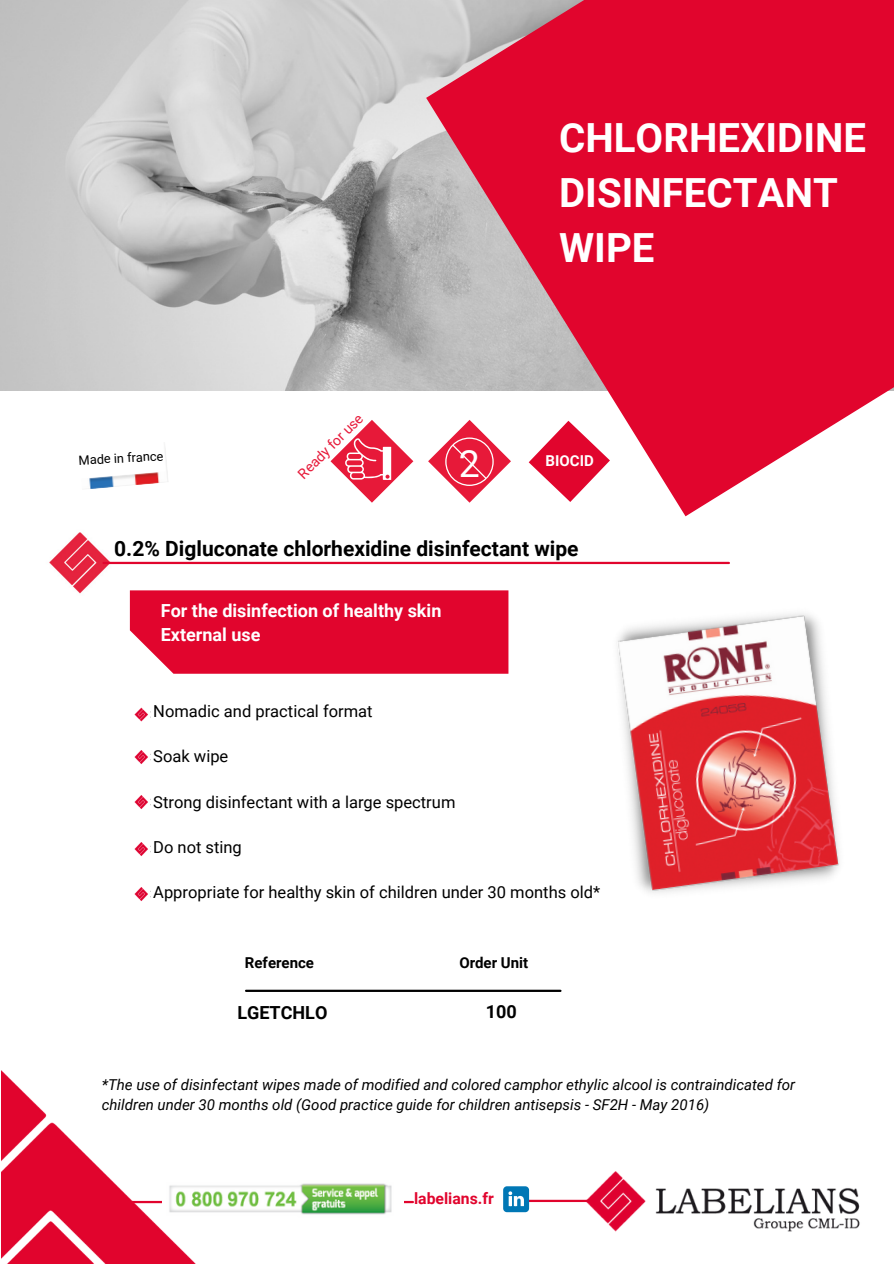
<style>
.page{position:relative;width:894px;height:1264px;background:#fff}
.page>*{position:absolute;margin:0;border:0;box-sizing:border-box;transform-origin:0 0}
.t1{font:700 40.2px/55.2px "Roboto";color:#fff}
.t2{font:37.5px "Roboto";color:#fff}
.t3{font:700 21px "Roboto";color:#000}
.t4{font:700 18px "Roboto";color:#fff}
.t5{font:700 18px "Roboto";color:#000}
.t6{font:16.5px "Roboto";color:#000}
.t7{font:700 15.75px "Roboto";color:#e1042d}
.t8{font:italic 15px/20.2px "Roboto";color:#000}
.t9{font:700 15px "Roboto";color:#000}
.t10{font:700 15px "Roboto";color:#fff}
.t11{font:14.1px "Roboto";color:#e71939}
.t12{font:12.75px "Roboto";color:#000}
</style>
<div class="page">
<img style="left:0;top:0;width:426px;height:391px">
<svg style="left:426px;top:0;width:467px;height:516px;background:#df3f5c"></svg>
<img style="left:49px;top:531px;width:70px;height:63px">
<hr style="left:103px;top:562px;width:625px;height:2px;background:#e1052d">
<div style="left:130px;top:590px;width:378px;height:83px;background:#e1052d"></div>
<svg style="left:528px;top:421px;width:81px;height:81px"></svg>
<svg style="left:428px;top:420px;width:83px;height:82px"></svg>
<svg style="left:330px;top:420px;width:83px;height:82px"></svg>
<img style="left:89px;top:448px;width:79px;height:41px">
<svg style="left:89px;top:448px;width:76px;height:31px"></svg>
<img style="left:1px;top:1070px;width:194px;height:193px">
<hr style="left:129px;top:1200px;width:284px;height:3px;background:#e1042d">
<img style="left:163px;top:1179px;width:240px;height:39px">
<hr style="left:509px;top:1199px;width:79px;height:2px;background:#e1042d">
<svg style="left:503px;top:1186px;width:26px;height:26px"></svg>
<img style="left:561px;top:1171px;width:299px;height:61px">
<hr style="left:246px;top:989px;width:314px;height:2px;background:#000">
<img style="left:617px;top:613px;width:223px;height:280px">
<img style="left:134px;top:750px;width:14px;height:14px">
<img style="left:134px;top:707px;width:14px;height:15px">
<img style="left:134px;top:795px;width:14px;height:14px">
<img style="left:134px;top:842px;width:14px;height:14px">
<img style="left:134px;top:887px;width:14px;height:14px">
<p class="t12" style="left:78px;top:453px;width:86px;rotate:-3deg">Made in france</p>
<p class="t11" style="left:294px;top:470px;width:87px;rotate:-45deg">Ready for use</p>
<p class="t1" style="left:559px;top:110px;width:308px">CHLORHEXIDINE<br>DISINFECTANT<br>WIPE</p>
<p class="t2" style="left:458px;top:442px;width:23px">2</p>
<p class="t10" style="left:545px;top:452px;width:50px">BIOCID</p>
<p class="t3" style="left:114px;top:536px;width:465px">0.2% Digluconate chlorhexidine disinfectant wipe</p>
<p class="t4" style="left:161px;top:600px;width:282px">For the disinfection of healthy skin</p>
<p class="t4" style="left:161px;top:624px;width:101px">External use</p>
<p class="t6" style="left:153px;top:702px;width:221px">Nomadic and practical format</p>
<p class="t6" style="left:153px;top:747px;width:77px">Soak wipe</p>
<p class="t6" style="left:153px;top:792px;width:303px">Strong disinfectant with a large spectrum</p>
<p class="t6" style="left:153px;top:837px;width:90px">Do not sting</p>
<p class="t6" style="left:153px;top:882px;width:448px">Appropriate for healthy skin of children under 30 months old*</p>
<p class="t9" style="left:245px;top:954px;width:71px">Reference</p>
<p class="t9" style="left:459px;top:954px;width:70px">Order Unit</p>
<p class="t5" style="left:237px;top:1002px;width:91px">LGETCHLO</p>
<p class="t5" style="left:485px;top:1001px;width:32px">100</p>
<p class="t8" style="left:102px;top:1074px;width:694px">*The use of disinfectant wipes made of modified and colored camphor ethylic alcool is contraindicated for children under 30 months old (Good practice guide for children antisepsis - SF2H - May 2016)</p>
<p class="t7" style="left:414px;top:1189px;width:81px">labelians.fr</p>
</div>
